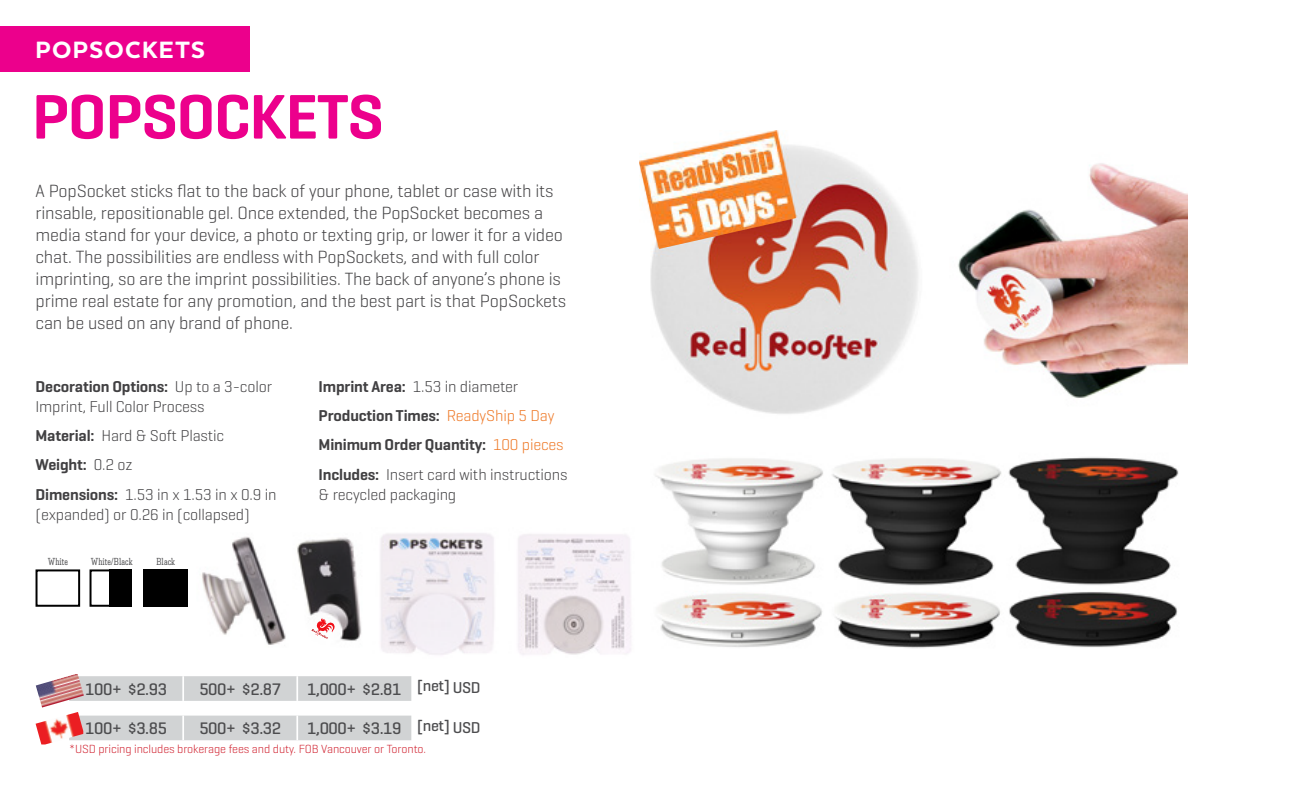
<style>
.page{position:relative;width:1296px;height:792px;background:#fff}
.page>*{position:absolute;margin:0;border:0;box-sizing:border-box;transform-origin:0 0}
.t1{font:600 64px "Geogrotesque";letter-spacing:-.02em;color:#ec008c}
.t2{font:700 24px "Houschka Pro";letter-spacing:.05em;color:#fff}
.t3{font:300 18px/22px "Geogrotesque";letter-spacing:-.01em;color:#414042}
.t4{font:500 17px "Geogrotesque";letter-spacing:-.025em;color:#4d4d4f}
.t5{font:300 16px/29.4px "Geogrotesque";letter-spacing:-.01em;color:#414042}
.t6{font:600 16px/29.4px "Geogrotesque";letter-spacing:-.01em;color:#414042}
.t7{font:500 16px "Geogrotesque";letter-spacing:-.025em;color:#4d4d4f}
.t8{font:300 12px "Geogrotesque";letter-spacing:-.01em;color:#d0202e}
.t9{font:300 9.8px "Dispatch Comp";letter-spacing:.01em;color:#4d4d4f}
.s1{font-weight:600}
.s2{font-weight:300}
.s3{font-weight:300;color:#ee7622}
.s4{font-size:16px}
</style>
<div class="page">
<div style="left:0;top:27px;width:250px;height:45px;background:#ec008c"></div>
<img style="left:202px;top:536px;width:68px;height:109px">
<img style="left:650px;top:131px;width:538px;height:518px">
<img style="left:270px;top:537px;width:92px;height:108px">
<svg style="left:312px;top:618px;width:24px;height:21px"></svg>
<div style="left:36px;top:569px;width:44px;height:38px;border:2px solid #000"></div>
<div style="left:90px;top:569px;width:22px;height:38px;border:2px solid #000"></div>
<div style="left:144px;top:569px;width:44px;height:38px;background:#000"></div>
<div style="left:110px;top:569px;width:22px;height:38px;background:#000"></div>
<img style="left:380px;top:533px;width:114px;height:122px">
<img style="left:518px;top:534px;width:113px;height:121px">
<div style="left:83px;top:716px;width:328px;height:24px;background:#d1d3d4"></div>
<hr style="left:182px;top:716px;width:2px;height:24px;background:#fff">
<hr style="left:296px;top:716px;width:2px;height:24px;background:#fff">
<div style="left:84px;top:676px;width:327px;height:25px;background:#d1d3d4"></div>
<hr style="left:182px;top:676px;width:2px;height:25px;background:#fff">
<hr style="left:296px;top:676px;width:2px;height:25px;background:#fff">
<img style="left:36px;top:712px;width:47px;height:33px">
<img style="left:36px;top:674px;width:48px;height:34px">
<img style="left:639px;top:133px;width:157px;height:116px">
<h2 class="t2" style="left:35px;top:34px;width:171px">POPSOCKETS</h2>
<h1 class="t1" style="left:32px;top:77px;width:353px">POPSOCKETS</h1>
<p class="t3" style="left:36px;top:180px;width:532px">A PopSocket sticks flat to the back of your phone, tablet or case with its rinsable, repositionable gel. Once extended, the PopSocket becomes a media stand for your device, a photo or texting grip, or lower it for a video chat. The possibilities are endless with PopSockets, and with full color imprinting, so are the imprint possibilities. The back of anyone’s phone is prime real estate for any promotion, and the best part is that PopSockets can be used on any brand of phone.</p>
<p class="t5" style="left:36px;top:376px;width:238px;line-height:20px"><span class="s1">Decoration Options:</span> Up to a 3-color<br>Imprint, Full Color Process</p>
<p class="t5" style="left:36px;top:420px;width:242px"><span class="s1">Material:</span> Hard &amp; Soft Plastic<br><span class="s1">Weight:</span> 0.2 oz<br><span class="s1">Dimensions:</span> 1.53 in x 1.53 in x 0.9 in</p>
<p class="t5" style="left:36px;top:499px;width:216px">(expanded) or 0.26 in (collapsed)</p>
<p class="t9" style="left:48px;top:555px;width:22px">White</p>
<p class="t9" style="left:91px;top:555px;width:43px">White/Black</p>
<p class="t9" style="left:156px;top:555px;width:20px">Black</p>
<p class="t6" style="left:319px;top:371px;width:250px">Imprint Area: <span class="s2">1.53 in diameter </span>Production Times: <span class="s3">ReadyShip 5 Day </span>Minimum Order Quantity: <span class="s3">100 pieces </span>Includes: <span class="s2">Insert card with instructions</span></p>
<p class="t5" style="left:319px;top:479px;width:139px">&amp; recycled packaging</p>
<p class="t4" style="left:85px;top:679px;width:83px">100+ $2.93</p>
<p class="t4" style="left:199px;top:679px;width:83px">500+ $2.87</p>
<p class="t4" style="left:307px;top:679px;width:175px">1,000+ $2.81 <sup>[net]</sup> <span class="s4">USD</span></p>
<p class="t7" style="left:417px;top:715px;width:65px">[net] USD</p>
<p class="t4" style="left:85px;top:718px;width:83px">100+ $3.85</p>
<p class="t4" style="left:199px;top:718px;width:83px">500+ $3.32</p>
<p class="t4" style="left:307px;top:718px;width:96px">1,000+ $3.19</p>
<p class="t8" style="left:69px;top:742px;width:359px">*USD pricing includes brokerage fees and duty. FOB Vancouver or Toronto.</p>
</div>
